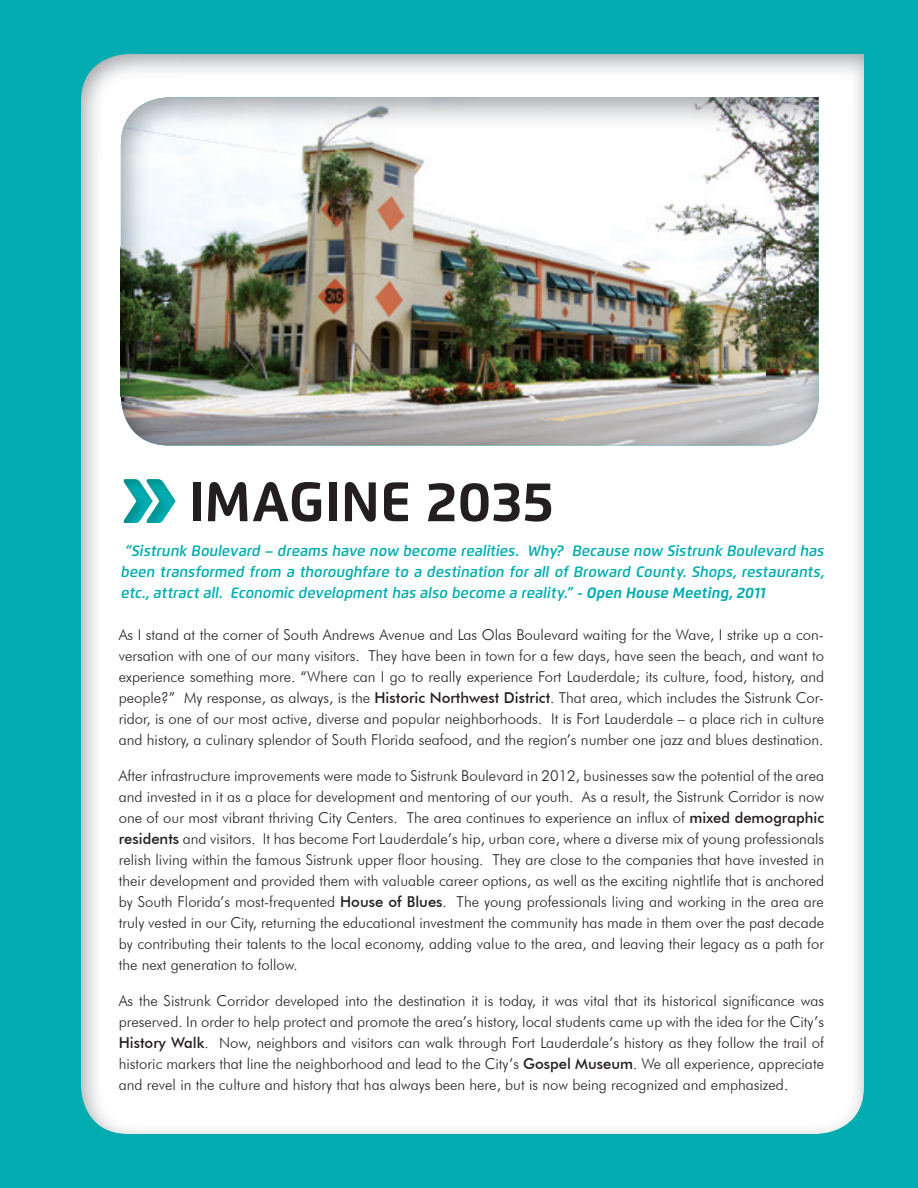
<style>
.page{position:relative;width:918px;height:1188px;background:#00acb0}
.page>*{position:absolute;margin:0;border:0;box-sizing:border-box;transform-origin:0 0}
.t1{font:700 55.5px "Flexo";color:#231f20}
.t2{font:300 15px/21px "Futura BT";color:#231f20;text-align:justify}
.t3{font:italic 600 15px/21px "Flexo";color:#00acb0;text-align:justify}
.s1{font-weight:700}
.s2{font-weight:500}
</style>
<div class="page">
<img style="left:81px;top:54px;width:103px;height:101px">
<img style="left:184px;top:54px;width:680px;height:50px">
<img style="left:813px;top:104px;width:51px;height:1030px">
<img style="left:81px;top:155px;width:51px;height:979px">
<div style="left:132px;top:446px;width:681px;height:688px;background:#fff"></div>
<img style="left:121px;top:97px;width:698px;height:349px">
<img style="left:124px;top:479px;width:23px;height:44px">
<img style="left:147px;top:479px;width:29px;height:44px">
<h1 class="t1" style="left:188px;top:468px;width:367px">IMAGINE 2035</h1>
<p class="t3" style="left:121px;top:540px;width:705px">“Sistrunk Boulevard – dreams have now become realities. Why? Because now Sistrunk Boulevard has been transformed from a thoroughfare to a destination for all of Broward County. Shops, restaurants, etc., attract all. Economic development has also become a reality.” <span class="s1">- Open House Meeting, 2011</span></p>
<p class="t2" style="left:119px;top:624px;width:707px">As I stand at the corner of South Andrews Avenue and Las Olas Boulevard waiting for the Wave, I strike up a con&shy;versation with one of our many visitors. They have been in town for a few days, have seen the beach, and want to experience something more. “Where can I go to really experience Fort Lauderdale; its culture, food, history, and people?” My response, as always, is the <span class="s2">Historic Northwest District</span>. That area, which includes the Sistrunk Cor&shy;ridor, is one of our most active, diverse and popular neighborhoods. It is Fort Lauderdale – a place rich in culture and history, a culinary splendor of South Florida seafood, and the region’s number one jazz and blues destination.</p>
<p class="t2" style="left:119px;top:765px;width:707px">After infrastructure improvements were made to Sistrunk Boulevard in 2012, businesses saw the potential of the area and invested in it as a place for development and mentoring of our youth. As a result, the Sistrunk Corridor is now one of our most vibrant thriving City Centers. The area continues to experience an influx of <span class="s2">mixed demographic residents</span> and visitors. It has become Fort Lauderdale’s hip, urban core, where a diverse mix of young professionals relish living within the famous Sistrunk upper floor housing. They are close to the companies that have invested in their development and provided them with valuable career options, as well as the exciting nightlife that is anchored by South Florida’s most-frequented <span class="s2">House of Blues</span>. The young professionals living and working in the area are truly vested in our City, returning the educational investment the community has made in them over the past decade by contributing their talents to the local economy, adding value to the area, and leaving their legacy as a path for the next generation to follow.</p>
<p class="t2" style="left:119px;top:990px;width:707px">As the Sistrunk Corridor developed into the destination it is today, it was vital that its historical significance was preserved. In order to help protect and promote the area’s history, local students came up with the idea for the City’s <span class="s2">History Walk</span>. Now, neighbors and visitors can walk through Fort Lauderdale’s history as they follow the trail of historic markers that line the neighborhood and lead to the City’s <span class="s2">Gospel Museum</span>. We all experience, appreciate and revel in the culture and history that has always been here, but is now being recognized and emphasized.</p>
</div>
